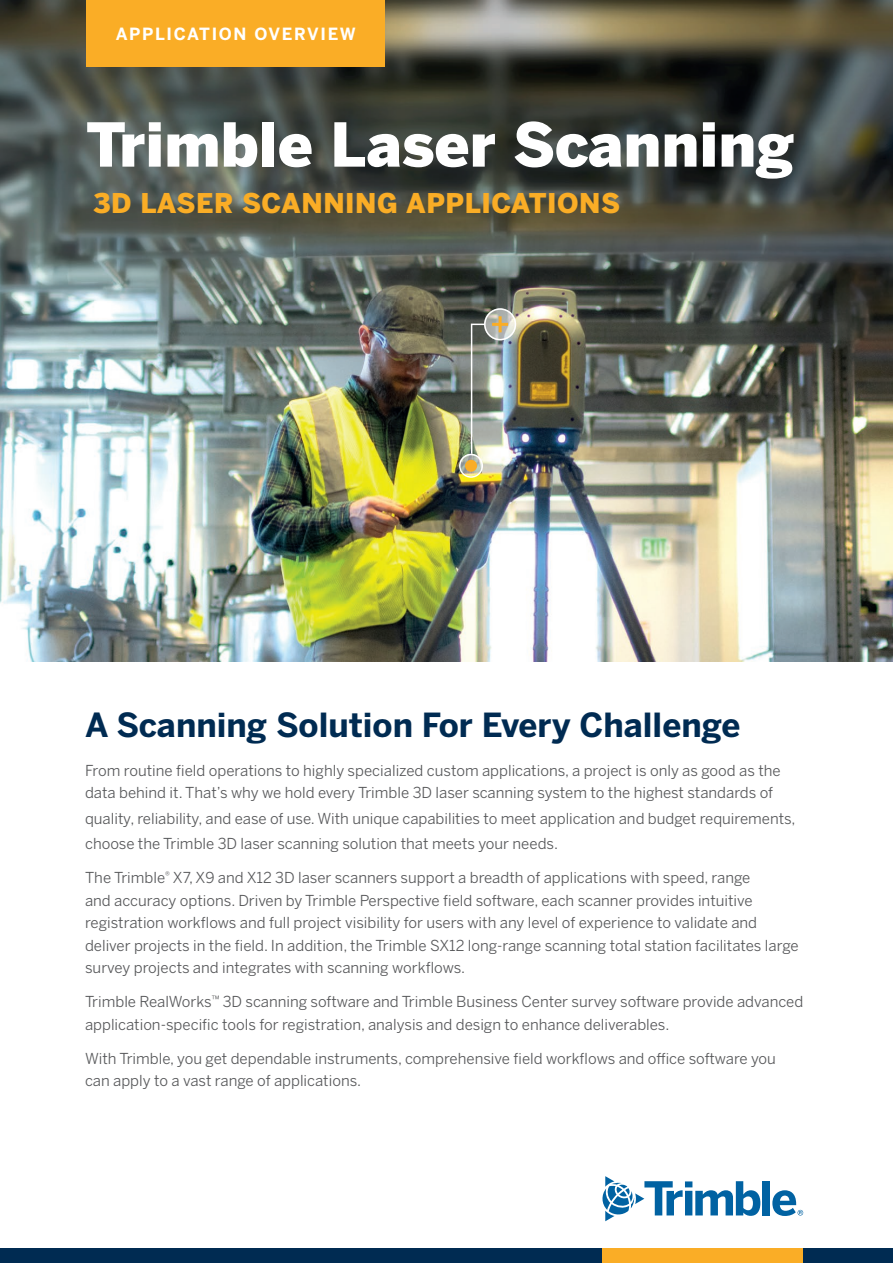
<style>
.page{position:relative;width:893px;height:1263px;background:#fff}
.page>*{position:absolute;margin:0;border:0;box-sizing:border-box;transform-origin:0 0}
.t1{font:900 60px "Benton Sans";color:#fff}
.t2{font:700 33px "Benton Sans";color:#002b52}
.t3{font:900 27px "Benton Sans";letter-spacing:.02em;color:#faad26}
.t4{font:700 16.65px "Benton Sans";letter-spacing:.1em;color:#fff}
.t5{font:15px/22.5px "Benton Sans";color:#57585a}
</style>
<div class="page">
<img style="left:1px;top:0;width:892px;height:661px">
<svg style="left:461px;top:454px;width:20px;height:21px"></svg>
<div style="left:460px;top:454px;width:22px;height:22px;border:2px solid #fff;border-radius:50%"></div>
<div style="left:459px;top:454px;width:24px;height:24px;border:2px solid #fff;border-radius:50%"></div>
<div style="left:465px;top:460px;width:12px;height:12px;background:#faad26;border-radius:50%"></div>
<div style="left:86px;top:0;width:299px;height:67px;background:#faad26"></div>
<div style="left:763px;top:1181px;width:7px;height:34px;background:#0162a2"></div>
<svg style="left:772px;top:1190px;width:31px;height:26px"></svg>
<svg style="left:602px;top:1176px;width:158px;height:45px"></svg>
<div style="left:0;top:1249px;width:893px;height:14px;background:#002b52"></div>
<div style="left:602px;top:1249px;width:201px;height:14px;background:#faad26"></div>
<svg style="left:485px;top:309px;width:30px;height:31px"></svg>
<div style="left:484px;top:308px;width:32px;height:32px;border:2px solid #fff;border-radius:50%"></div>
<hr style="left:492px;top:323px;width:16px;height:3px;background:#faad26">
<hr style="left:499px;top:316px;width:3px;height:16px;background:#faad26">
<svg style="left:470px;top:323px;width:16px;height:132px;background:#8e9389"></svg>
<p class="t4" style="left:116px;top:22px;width:242px">APPLICATION OVERVIEW</p>
<h1 class="t1" style="left:86px;top:100px;width:710px">Trimble Laser Scanning</h1>
<h3 class="t3" style="left:93px;top:183px;width:528px">3D LASER SCANNING APPLICATIONS</h3>
<h2 class="t2" style="left:85px;top:701px;width:657px">A Scanning Solution For Every Challenge</h2>
<p class="t5" style="left:85px;top:758px;width:697px">From routine field operations to highly specialized custom applications, a project is only as good as the data behind it. That’s why we hold every Trimble 3D laser scanning system to the highest standards of</p>
<p class="t5" style="left:85px;top:804px;width:712px;line-height:25.5px">quality, reliability, and ease of use. With unique capabilities to meet application and budget requirements, choose the Trimble 3D laser scanning solution that meets your needs.</p>
<p class="t5" style="left:85px;top:865px;width:715px">The Trimble<sup>®</sup> X7, X9 and X12 3D laser scanners support a breadth of applications with speed, range<br>and accuracy options. Driven by Trimble Perspective field software, each scanner provides intuitive registration workflows and full project visibility for users with any level of experience to validate and deliver projects in the field. In addition, the Trimble SX12 long-range scanning total station facilitates large survey projects and integrates with scanning workflows.</p>
<p class="t5" style="left:85px;top:989px;width:720px">Trimble RealWorks<sup>™</sup> 3D scanning software and Trimble Business Center survey software provide advanced application-specific tools for registration, analysis and design to enhance deliverables.</p>
<p class="t5" style="left:85px;top:1046px;width:692px">With Trimble, you get dependable instruments, comprehensive field workflows and office software you can apply to a vast range of applications.</p>
</div>
